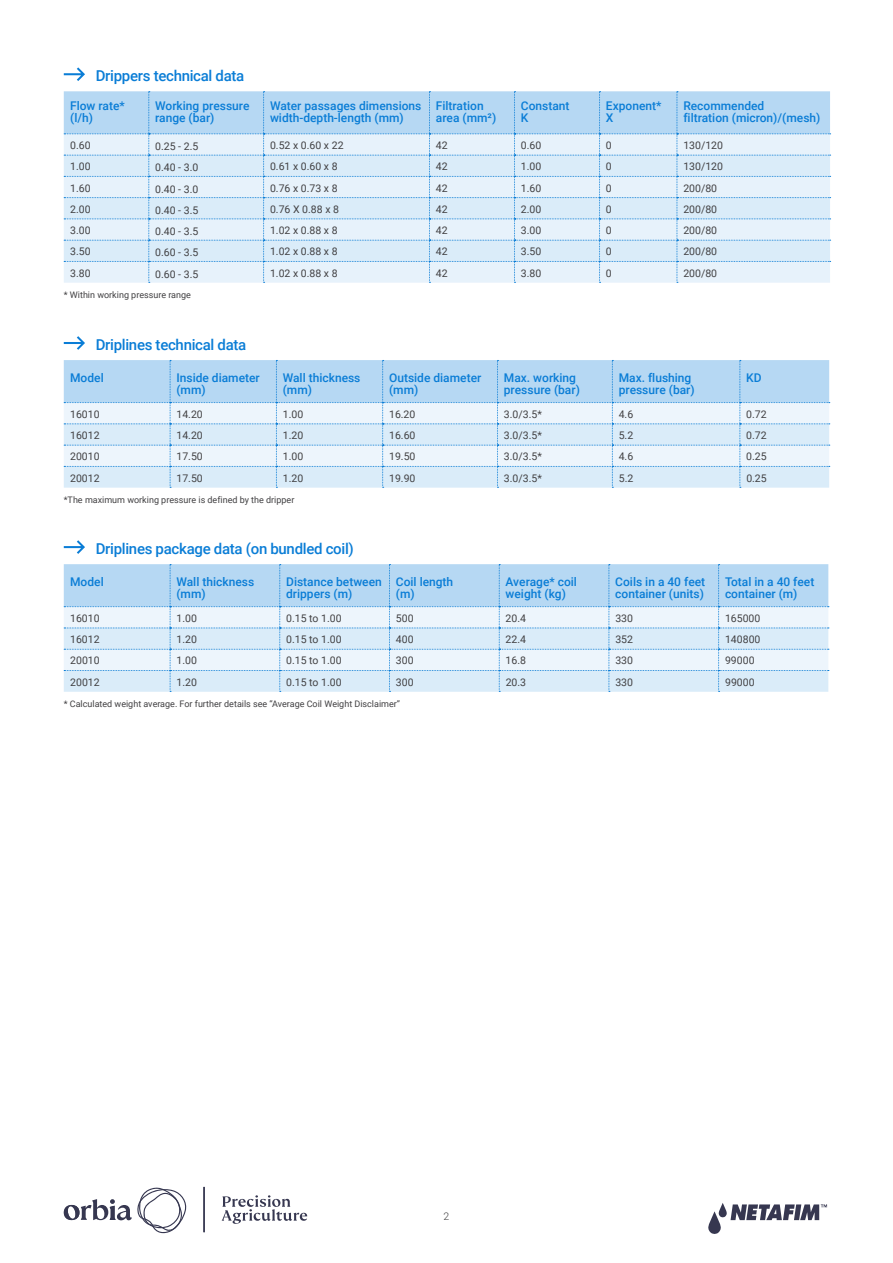
<style>
.page{position:relative;width:893px;height:1263px;background:#fff}
.page>*{position:absolute;margin:0;border:0;box-sizing:border-box;transform-origin:0 0}
.t1{font:500 15px "Roboto";letter-spacing:-.02em;color:#0a7dd6}
.t2{font:500 12px/12px "Roboto";color:#0a7dd6}
.t3{font:10.5px "Roboto";color:#414042}
.t4{font:300 10.5px "Roboto";color:#414042}
.t5{font:9px "Roboto";color:#414042}
</style>
<div class="page">
<svg style="left:64px;top:336px;width:21px;height:14px"></svg>
<svg style="left:64px;top:360px;width:766px;height:128px"></svg>
<svg style="left:64px;top:540px;width:21px;height:14px"></svg>
<svg style="left:64px;top:564px;width:765px;height:128px"></svg>
<svg style="left:64px;top:67px;width:21px;height:14px"></svg>
<svg style="left:64px;top:91px;width:767px;height:192px"></svg>
<svg style="left:708px;top:1203px;width:119px;height:31px"></svg>
<svg style="left:222px;top:1195px;width:85px;height:29px"></svg>
<svg style="left:64px;top:1187px;width:123px;height:46px"></svg>
<hr style="left:203px;top:1187px;width:2px;height:45px;background:#363750">
<h1 class="t1" style="left:96px;top:65px;width:150px">Drippers technical data</h1>
<p class="t2" style="left:70px;top:100px;width:56px">Flow rate* (l/h)</p>
<p class="t2" style="left:155px;top:100px;width:96px">Working pressure range (bar)</p>
<p class="t2" style="left:270px;top:100px;width:153px">Water passages dimensions width-depth-length (mm)</p>
<p class="t2" style="left:436px;top:100px;width:62px">Filtration area (mm²)</p>
<p class="t2" style="left:521px;top:100px;width:50px">Constant<br>K</p>
<p class="t2" style="left:606px;top:100px;width:57px">Exponent*<br>X</p>
<p class="t2" style="left:683px;top:100px;width:139px">Recommended<br>filtration (micron)/(mesh)</p>
<p class="t3" style="left:70px;top:138px;width:22px">0.60</p>
<p class="t3" style="left:155px;top:139px;width:45px">0.25 - 2.5</p>
<p class="t3" style="left:270px;top:138px;width:75px">0.52 x 0.60 x 22</p>
<p class="t3" style="left:436px;top:138px;width:13px">42</p>
<p class="t3" style="left:521px;top:138px;width:22px">0.60</p>
<p class="t3" style="left:606px;top:138px;width:7px">0</p>
<p class="t3" style="left:683px;top:138px;width:41px">130/120</p>
<p class="t3" style="left:70px;top:159px;width:22px">1.00</p>
<p class="t3" style="left:155px;top:160px;width:45px">0.40 - 3.0</p>
<p class="t3" style="left:270px;top:159px;width:69px">0.61 x 0.60 x 8</p>
<p class="t3" style="left:436px;top:159px;width:13px">42</p>
<p class="t3" style="left:521px;top:159px;width:22px">1.00</p>
<p class="t3" style="left:606px;top:159px;width:7px">0</p>
<p class="t3" style="left:683px;top:159px;width:41px">130/120</p>
<p class="t3" style="left:70px;top:181px;width:22px">1.60</p>
<p class="t3" style="left:155px;top:181px;width:45px">0.40 - 3.0</p>
<p class="t3" style="left:270px;top:181px;width:69px">0.76 x 0.73 x 8</p>
<p class="t3" style="left:436px;top:181px;width:13px">42</p>
<p class="t3" style="left:521px;top:181px;width:22px">1.60</p>
<p class="t3" style="left:606px;top:181px;width:7px">0</p>
<p class="t3" style="left:683px;top:181px;width:35px">200/80</p>
<p class="t3" style="left:70px;top:202px;width:22px">2.00</p>
<p class="t3" style="left:155px;top:203px;width:45px">0.40 - 3.5</p>
<p class="t3" style="left:270px;top:202px;width:71px">0.76 X 0.88 x 8</p>
<p class="t3" style="left:436px;top:202px;width:13px">42</p>
<p class="t3" style="left:521px;top:202px;width:22px">2.00</p>
<p class="t3" style="left:606px;top:202px;width:7px">0</p>
<p class="t3" style="left:683px;top:202px;width:35px">200/80</p>
<p class="t3" style="left:70px;top:223px;width:22px">3.00</p>
<p class="t3" style="left:155px;top:224px;width:45px">0.40 - 3.5</p>
<p class="t3" style="left:270px;top:223px;width:69px">1.02 x 0.88 x 8</p>
<p class="t3" style="left:436px;top:223px;width:13px">42</p>
<p class="t3" style="left:521px;top:223px;width:22px">3.00</p>
<p class="t3" style="left:606px;top:223px;width:7px">0</p>
<p class="t3" style="left:683px;top:223px;width:35px">200/80</p>
<p class="t3" style="left:70px;top:244px;width:22px">3.50</p>
<p class="t3" style="left:155px;top:245px;width:45px">0.60 - 3.5</p>
<p class="t3" style="left:270px;top:244px;width:69px">1.02 x 0.88 x 8</p>
<p class="t3" style="left:436px;top:244px;width:13px">42</p>
<p class="t3" style="left:521px;top:244px;width:22px">3.50</p>
<p class="t3" style="left:606px;top:244px;width:7px">0</p>
<p class="t3" style="left:683px;top:244px;width:35px">200/80</p>
<p class="t3" style="left:70px;top:266px;width:22px">3.80</p>
<p class="t3" style="left:155px;top:266px;width:45px">0.60 - 3.5</p>
<p class="t3" style="left:270px;top:266px;width:69px">1.02 x 0.88 x 8</p>
<p class="t3" style="left:436px;top:266px;width:13px">42</p>
<p class="t3" style="left:521px;top:266px;width:22px">3.80</p>
<p class="t3" style="left:606px;top:266px;width:7px">0</p>
<p class="t3" style="left:683px;top:266px;width:35px">200/80</p>
<p class="t5" style="left:64px;top:288px;width:129px">* Within working pressure range</p>
<h1 class="t1" style="left:96px;top:334px;width:152px">Driplines technical data</h1>
<p class="t2" style="left:70px;top:371px;width:35px">Model</p>
<p class="t2" style="left:176px;top:371px;width:85px">Inside diameter (mm)</p>
<p class="t2" style="left:283px;top:371px;width:79px">Wall thickness (mm)</p>
<p class="t2" style="left:389px;top:371px;width:94px">Outside diameter (mm)</p>
<p class="t2" style="left:504px;top:371px;width:78px">Max. working pressure (bar)</p>
<p class="t2" style="left:619px;top:371px;width:78px">Max. flushing pressure (bar)</p>
<p class="t2" style="left:746px;top:371px;width:17px">KD</p>
<p class="t3" style="left:70px;top:407px;width:31px">16010</p>
<p class="t3" style="left:176px;top:407px;width:28px">14.20</p>
<p class="t3" style="left:283px;top:407px;width:22px">1.00</p>
<p class="t3" style="left:389px;top:407px;width:28px">16.20</p>
<p class="t3" style="left:504px;top:407px;width:39px">3.0/3.5*</p>
<p class="t3" style="left:619px;top:407px;width:16px">4.6</p>
<p class="t3" style="left:746px;top:407px;width:22px">0.72</p>
<p class="t3" style="left:70px;top:428px;width:31px">16012</p>
<p class="t3" style="left:176px;top:428px;width:28px">14.20</p>
<p class="t3" style="left:283px;top:428px;width:22px">1.20</p>
<p class="t3" style="left:389px;top:428px;width:28px">16.60</p>
<p class="t3" style="left:504px;top:428px;width:39px">3.0/3.5*</p>
<p class="t3" style="left:619px;top:428px;width:16px">5.2</p>
<p class="t3" style="left:746px;top:428px;width:22px">0.72</p>
<p class="t3" style="left:70px;top:449px;width:31px">20010</p>
<p class="t3" style="left:176px;top:449px;width:28px">17.50</p>
<p class="t3" style="left:283px;top:449px;width:22px">1.00</p>
<p class="t3" style="left:389px;top:449px;width:28px">19.50</p>
<p class="t3" style="left:504px;top:449px;width:39px">3.0/3.5*</p>
<p class="t3" style="left:619px;top:449px;width:16px">4.6</p>
<p class="t3" style="left:746px;top:449px;width:22px">0.25</p>
<p class="t3" style="left:70px;top:471px;width:31px">20012</p>
<p class="t3" style="left:176px;top:471px;width:28px">17.50</p>
<p class="t3" style="left:283px;top:471px;width:22px">1.20</p>
<p class="t3" style="left:389px;top:471px;width:28px">19.90</p>
<p class="t3" style="left:504px;top:471px;width:39px">3.0/3.5*</p>
<p class="t3" style="left:619px;top:471px;width:16px">5.2</p>
<p class="t3" style="left:746px;top:471px;width:22px">0.25</p>
<p class="t5" style="left:64px;top:493px;width:232px">*The maximum working pressure is defined by the dripper</p>
<h1 class="t1" style="left:96px;top:538px;width:260px">Driplines package data (on bundled coil)</h1>
<p class="t2" style="left:70px;top:575px;width:35px">Model</p>
<p class="t2" style="left:176px;top:575px;width:79px">Wall thickness (mm)</p>
<p class="t2" style="left:286px;top:575px;width:97px">Distance between drippers (m)</p>
<p class="t2" style="left:396px;top:575px;width:59px">Coil length (m)</p>
<p class="t2" style="left:506px;top:575px;width:73px">Average* coil weight (kg)</p>
<p class="t2" style="left:615px;top:575px;width:91px">Coils in a 40 feet container (units)</p>
<p class="t2" style="left:725px;top:575px;width:91px">Total in a 40 feet container (m)</p>
<p class="t3" style="left:70px;top:611px;width:31px">16010</p>
<p class="t3" style="left:176px;top:611px;width:22px">1.00</p>
<p class="t3" style="left:286px;top:611px;width:57px">0.15 to 1.00</p>
<p class="t3" style="left:396px;top:611px;width:19px">500</p>
<p class="t3" style="left:506px;top:611px;width:22px">20.4</p>
<p class="t3" style="left:615px;top:611px;width:19px">330</p>
<p class="t3" style="left:725px;top:611px;width:37px">165000</p>
<p class="t3" style="left:70px;top:632px;width:31px">16012</p>
<p class="t3" style="left:176px;top:632px;width:22px">1.20</p>
<p class="t3" style="left:286px;top:632px;width:57px">0.15 to 1.00</p>
<p class="t3" style="left:396px;top:632px;width:19px">400</p>
<p class="t3" style="left:506px;top:632px;width:22px">22.4</p>
<p class="t3" style="left:615px;top:632px;width:19px">352</p>
<p class="t3" style="left:725px;top:632px;width:37px">140800</p>
<p class="t3" style="left:70px;top:653px;width:31px">20010</p>
<p class="t3" style="left:177px;top:653px;width:22px">1.00</p>
<p class="t3" style="left:286px;top:653px;width:57px">0.15 to 1.00</p>
<p class="t3" style="left:396px;top:653px;width:19px">300</p>
<p class="t3" style="left:506px;top:653px;width:22px">16.8</p>
<p class="t3" style="left:615px;top:653px;width:19px">330</p>
<p class="t3" style="left:725px;top:653px;width:31px">99000</p>
<p class="t3" style="left:70px;top:675px;width:31px">20012</p>
<p class="t3" style="left:177px;top:675px;width:22px">1.20</p>
<p class="t3" style="left:286px;top:675px;width:57px">0.15 to 1.00</p>
<p class="t3" style="left:396px;top:675px;width:19px">300</p>
<p class="t3" style="left:506px;top:675px;width:22px">20.3</p>
<p class="t3" style="left:615px;top:675px;width:19px">330</p>
<p class="t3" style="left:725px;top:675px;width:31px">99000</p>
<p class="t5" style="left:64px;top:697px;width:338px">* Calculated weight average. For further details see “Average Coil Weight Disclaimer”</p>
<p class="t4" style="left:444px;top:1209px;width:7px">2</p>
</div>
